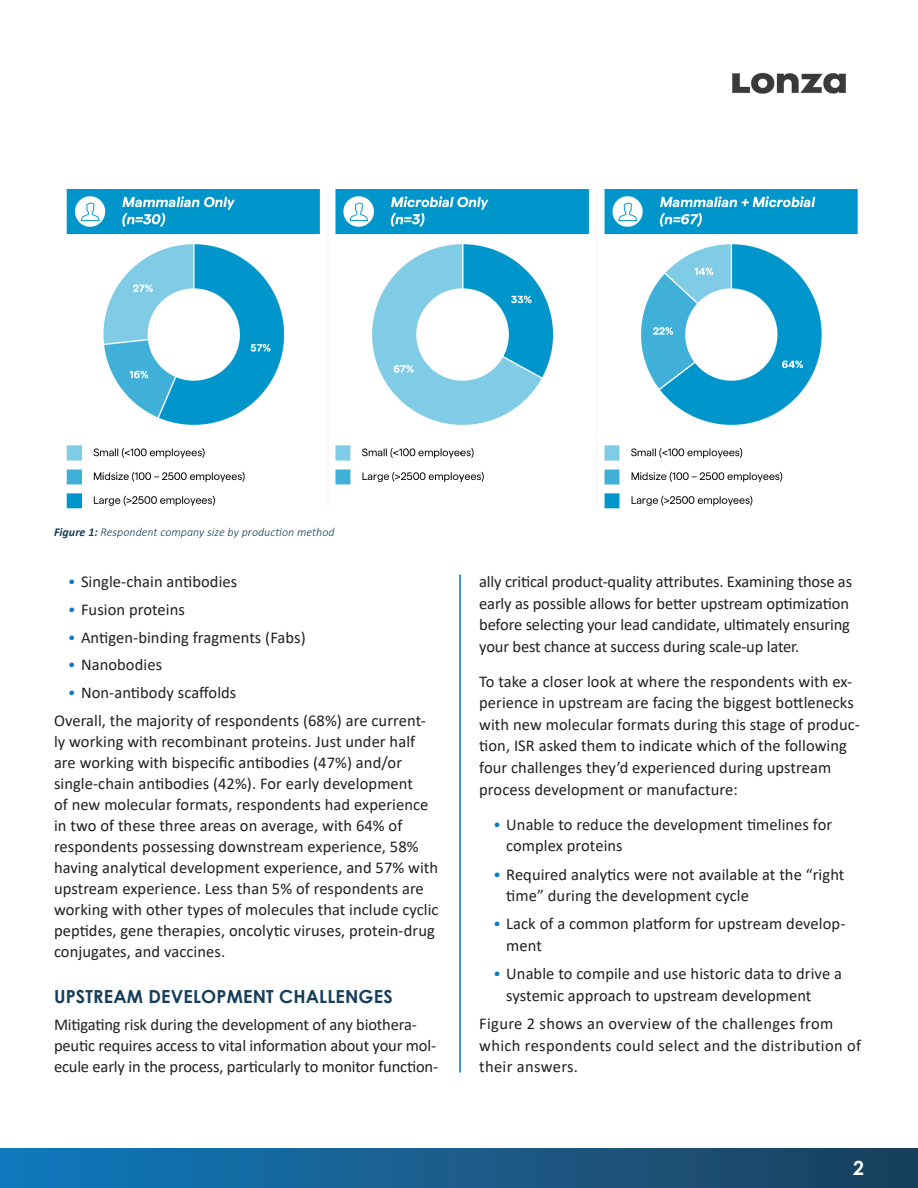
<style>
.page{position:relative;width:918px;height:1188px;background:#fff}
.page>*{position:absolute;margin:0;border:0;box-sizing:border-box;transform-origin:0 0}
.t1{font:700 19.5px "Century Gothic";color:#fff}
.Body_Sub-Heads_2019{font:700 18px "Century Gothic";letter-spacing:.01em;color:#163e5a}
.Body_Copy{font:16.5px/21.6px "Calibri";letter-spacing:.005em;color:#231f20}
.Body_Copy-2{font:italic 300 12px "Calibri";letter-spacing:.005em;color:#163e5a}
.s1{font-weight:700}
.s2{font-weight:300;font-style:italic;color:#107ac0}
</style>
<div class="page">
<img style="left:66px;top:189px;width:792px;height:320px">
<div style="left:0;top:1148px;width:918px;height:40px;background:linear-gradient(to right,#127abd,#1d3f5a)"></div>
<hr style="left:460px;top:575px;width:1px;height:497px;background:#107ac0">
<img style="left:732px;top:72px;width:114px;height:22px">
<p class="Body_Copy-2" style="left:54px;top:525px;width:282px"><span class="s1">Figure 1:</span> Respondent company size by production method</p>
<p class="Body_Copy" style="left:68px;top:570px;width:171px"><span class="s2">•</span> Single-chain antibodies</p>
<p class="Body_Copy" style="left:68px;top:598px;width:119px"><span class="s2">•</span> Fusion proteins</p>
<p class="Body_Copy" style="left:68px;top:626px;width:240px"><span class="s2">•</span> Antigen-binding fragments (Fabs)</p>
<p class="Body_Copy" style="left:68px;top:654px;width:96px"><span class="s2">•</span> Nanobodies</p>
<p class="Body_Copy" style="left:68px;top:681px;width:170px"><span class="s2">•</span> Non-antibody scaffolds</p>
<p class="Body_Copy" style="left:54px;top:709px;width:386px;line-height:21px">Overall, the majority of respondents (68%) are current&shy;ly working with recombinant proteins. Just under half are working with bispecific antibodies (47%) and/or single-chain antibodies (42%). For early development<br>of new molecular formats, respondents had experience in two of these three areas on average, with 64% of respondents possessing downstream experience, 58% having analytical development experience, and 57% with upstream experience. Less than 5% of respondents are working with other types of molecules that include cyclic peptides, gene therapies, oncolytic viruses, protein-drug conjugates, and vaccines.</p>
<p class="Body_Sub-Heads_2019" style="left:54px;top:982px;width:340px">UPSTREAM DEVELOPMENT CHALLENGES</p>
<p class="Body_Copy" style="left:54px;top:1014px;width:386px;line-height:21px">Mitigating risk during the development of any biothera&shy;peutic requires access to vital information about your mol&shy;ecule early in the process, particularly to monitor function-</p>
<p class="Body_Copy" style="left:479px;top:570px;width:374px">ally critical product-quality attributes. Examining those as early as possible allows for better upstream optimization before selecting your lead candidate, ultimately ensuring your best chance at success during scale-up later.</p>
<p class="Body_Copy" style="left:479px;top:670px;width:382px">To take a closer look at where the respondents with ex&shy;perience in upstream are facing the biggest bottlenecks with new molecular formats during this stage of produc&shy;tion, ISR asked them to indicate which of the following four challenges they’d experienced during upstream process development or manufacture:</p>
<p class="Body_Copy" style="left:506px;top:813px;width:328px;text-indent:-14px"><span class="s2">•</span> Unable to reduce the development timelines for complex proteins</p>
<p class="Body_Copy" style="left:506px;top:863px;width:340px;text-indent:-14px"><span class="s2">•</span> Required analytics were not available at the “right time” during the development cycle</p>
<p class="Body_Copy" style="left:506px;top:913px;width:341px;text-indent:-14px"><span class="s2">•</span> Lack of a common platform for upstream develop&shy;ment</p>
<p class="Body_Copy" style="left:506px;top:963px;width:337px;text-indent:-14px"><span class="s2">•</span> Unable to compile and use historic data to drive a systemic approach to upstream development</p>
<p class="Body_Copy" style="left:479px;top:1013px;width:383px">Figure 2 shows an overview of the challenges from which respondents could select and the distribution of their answers.</p>
<p class="t1" style="left:853px;top:1153px;width:12px">2</p>
</div>
